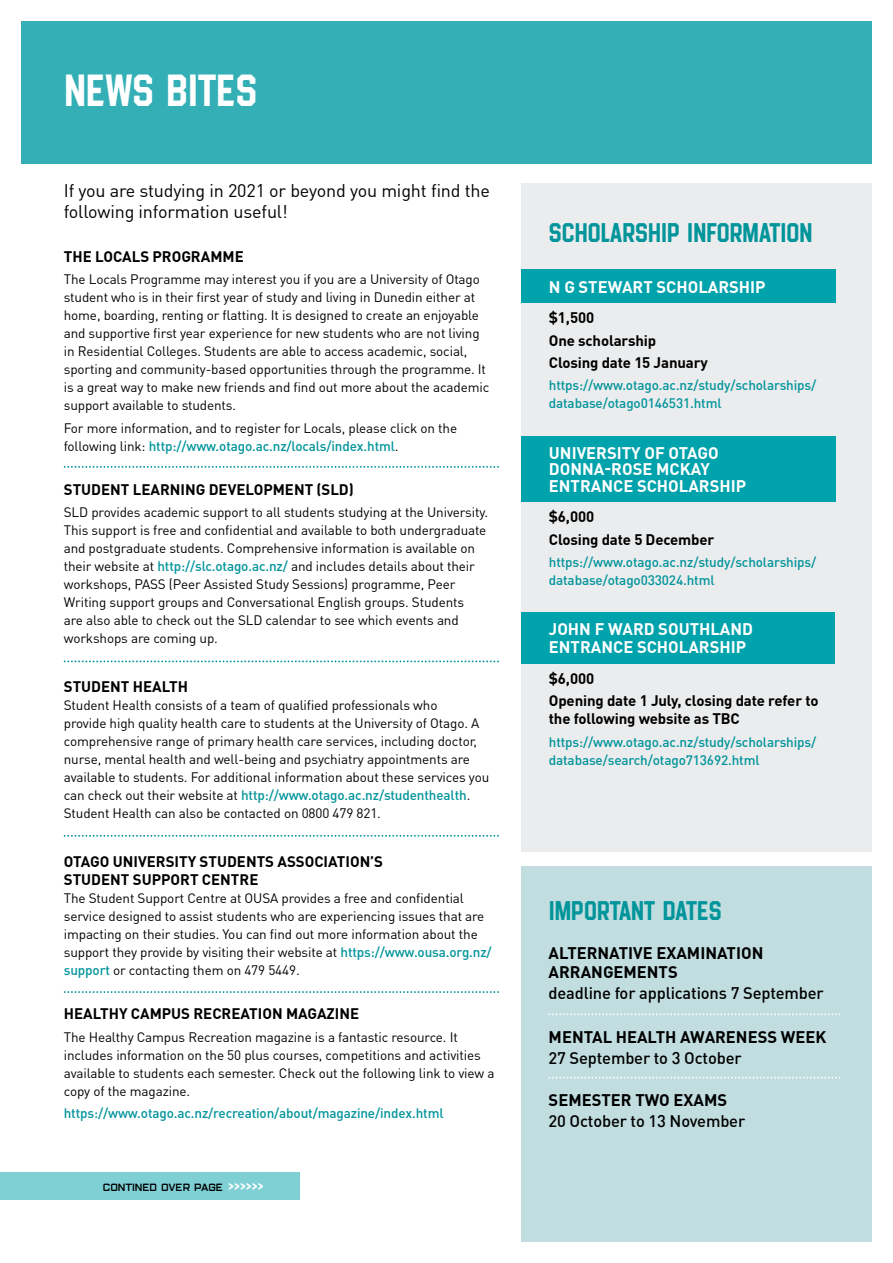
<style>
.page{position:relative;width:893px;height:1263px;background:#fff}
.page>*{position:absolute;margin:0;border:0;box-sizing:border-box;transform-origin:0 0}
.t1{font:500 45px "Evanston Tavern 1846";letter-spacing:-.025em;color:#fff}
.t2{font:500 27px "Evanston Tavern 1846";letter-spacing:-.025em;color:#00949b}
.t3{font:18px/21px "DIN Pro";letter-spacing:-.01em;color:#000}
.t4{font:700 16.5px/16.5px "DIN Pro";color:#fff}
.t5{font:700 16.5px/19.5px "DIN Pro";color:#000}
.t6{font:500 16.5px "DIN Pro";letter-spacing:-.01em;color:#000}
.t7{font:700 15px/22.2px "DIN Pro";letter-spacing:-.01em;color:#000}
.t8{font:13.5px/18px "DIN Pro";letter-spacing:-.01em;color:#000}
.t9{font:500 13.5px/18px "DIN Pro";letter-spacing:-.01em;color:#00949b}
.t10{font:500 10.5px "Evanston Tavern 1919";letter-spacing:-.01em;color:#000}
.s1{font-weight:500;color:#00949b}
.s2{font-size:16.5px;color:#fff}
</style>
<div class="page">
<div style="left:521px;top:866px;width:351px;height:376px;background:#c1dde0"></div>
<div style="left:521px;top:183px;width:351px;height:668px;background:#ebeced"></div>
<div style="left:21px;top:21px;width:851px;height:143px;background:#33afb5"></div>
<div style="left:0;top:1172px;width:300px;height:28px;background:#7fd0d5"></div>
<svg style="left:64px;top:466px;width:435px;height:2px"></svg>
<svg style="left:64px;top:660px;width:435px;height:2px"></svg>
<svg style="left:64px;top:835px;width:435px;height:2px"></svg>
<svg style="left:64px;top:991px;width:435px;height:2px"></svg>
<div style="left:521px;top:269px;width:315px;height:34px;background:#00a2ac"></div>
<div style="left:521px;top:436px;width:315px;height:66px;background:#00a2ac"></div>
<div style="left:521px;top:612px;width:313px;height:51px;background:#00a2ac"></div>
<svg style="left:549px;top:1013px;width:291px;height:2px"></svg>
<svg style="left:549px;top:1077px;width:291px;height:2px"></svg>
<h1 class="t1" style="left:64px;top:62px;width:196px">NEWS BITES</h1>
<h3 class="t3" style="left:64px;top:179px;width:428px">If you are studying in 2021 or beyond you might find the following information useful!</h3>
<p class="t7" style="left:64px;top:245px;width:181px">THE LOCALS PROGRAMME</p>
<p class="t8" style="left:64px;top:270px;width:427px">The Locals Programme may interest you if you are a University of Otago student who is in their first year of study and living in Dunedin either at home, boarding, renting or flatting. It is designed to create an enjoyable and supportive first year experience for new students who are not living in Residential Colleges. Students are able to access academic, social, sporting and community-based opportunities through the programme. It is a great way to make new friends and find out more about the academic support available to students.</p>
<p class="t8" style="left:64px;top:418px;width:395px">For more information, and to register for Locals, please click on the following link: <span class="s1">http://www.otago.ac.nz/locals/index.html</span>.</p>
<p class="t7" style="left:64px;top:478px;width:291px">STUDENT LEARNING DEVELOPMENT (SLD)</p>
<p class="t8" style="left:64px;top:503px;width:426px">SLD provides academic support to all students studying at the University.<br>This support is free and confidential and available to both undergraduate and postgraduate students. Comprehensive information is available on their website at <span class="s1">http://slc.otago.ac.nz/</span> and includes details about their workshops, PASS (Peer Assisted Study Sessions) programme, Peer Writing support groups and Conversational English groups. Students<br>are also able to check out the SLD calendar to see which events and workshops are coming up.</p>
<p class="t7" style="left:64px;top:675px;width:126px">STUDENT HEALTH</p>
<p class="t8" style="left:64px;top:696px;width:427px">Student Health consists of a team of qualified professionals who<br>provide high quality health care to students at the University of Otago. A comprehensive range of primary health care services, including doctor, nurse, mental health and well-being and psychiatry appointments are available to students. For additional information about these services you can check out their website at <span class="s1">http://www.otago.ac.nz/studenthealth</span>.<br>Student Health can also be contacted on 0800 479 821.</p>
<p class="t7" style="left:64px;top:852px;width:321px;line-height:18px">OTAGO UNIVERSITY STUDENTS ASSOCIATION’S<br>STUDENT SUPPORT CENTRE</p>
<p class="t8" style="left:64px;top:888px;width:429px">The Student Support Centre at OUSA provides a free and confidential service designed to assist students who are experiencing issues that are impacting on their studies. You can find out more information about the support they provide by visiting their website at <span class="s1">https://www.ousa.org.nz/ support</span> or contacting them on 479 5449.</p>
<p class="t7" style="left:64px;top:1002px;width:297px">HEALTHY CAMPUS RECREATION MAGAZINE</p>
<p class="t8" style="left:64px;top:1027px;width:432px">The Healthy Campus Recreation magazine is a fantastic resource. It includes information on the 50 plus courses, competitions and activities available to students each semester. Check out the following link to view a copy of the magazine.</p>
<p class="t9" style="left:64px;top:1103px;width:381px">https://www.otago.ac.nz/recreation/about/magazine/index.html</p>
<p class="t10" style="left:103px;top:1180px;width:162px">CONTINED OVER PAGE <span class="s2">&gt;&gt;&gt;&gt;&gt;&gt;</span></p>
<h2 class="t2" style="left:549px;top:216px;width:266px">SCHOLARSHIP INFORMATION</h2>
<p class="t4" style="left:549px;top:278px;width:218px">N G STEWART SCHOLARSHIP</p>
<p class="t7" style="left:549px;top:306px;width:160px">$1,500<br>One scholarship<br>Closing date 15 January</p>
<p class="t9" style="left:549px;top:376px;width:269px">https://www.otago.ac.nz/study/scholarships/ database/otago0146531.html</p>
<p class="t4" style="left:549px;top:444px;width:199px">UNIVERSITY OF OTAGO<br>DONNA-ROSE MCKAY<br>ENTRANCE SCHOLARSHIP</p>
<p class="t7" style="left:549px;top:505px;width:167px">$6,000<br>Closing date 5 December</p>
<p class="t9" style="left:549px;top:552px;width:269px">https://www.otago.ac.nz/study/scholarships/ database/otago033024.html</p>
<p class="t4" style="left:549px;top:620px;width:206px;line-height:18px">JOHN F WARD SOUTHLAND<br>ENTRANCE SCHOLARSHIP</p>
<p class="t7" style="left:549px;top:667px;width:271px">$6,000<br>Opening date 1 July, closing date refer to</p>
<p class="t7" style="left:549px;top:707px;width:193px">the following website as TBC</p>
<p class="t9" style="left:549px;top:732px;width:269px">https://www.otago.ac.nz/study/scholarships/ database/search/otago713692.html</p>
<h2 class="t2" style="left:549px;top:893px;width:175px">IMPORTANT DATES</h2>
<p class="t5" style="left:549px;top:942px;width:216px">ALTERNATIVE EXAMINATION<br>ARRANGEMENTS</p>
<p class="t6" style="left:549px;top:982px;width:277px">deadline for applications 7 September</p>
<p class="t5" style="left:549px;top:1026px;width:279px">MENTAL HEALTH AWARENESS WEEK</p>
<p class="t6" style="left:549px;top:1046px;width:195px">27 September to 3 October</p>
<p class="t5" style="left:549px;top:1089px;width:180px">SEMESTER TWO EXAMS</p>
<p class="t6" style="left:549px;top:1109px;width:198px">20 October to 13 November</p>
</div>
